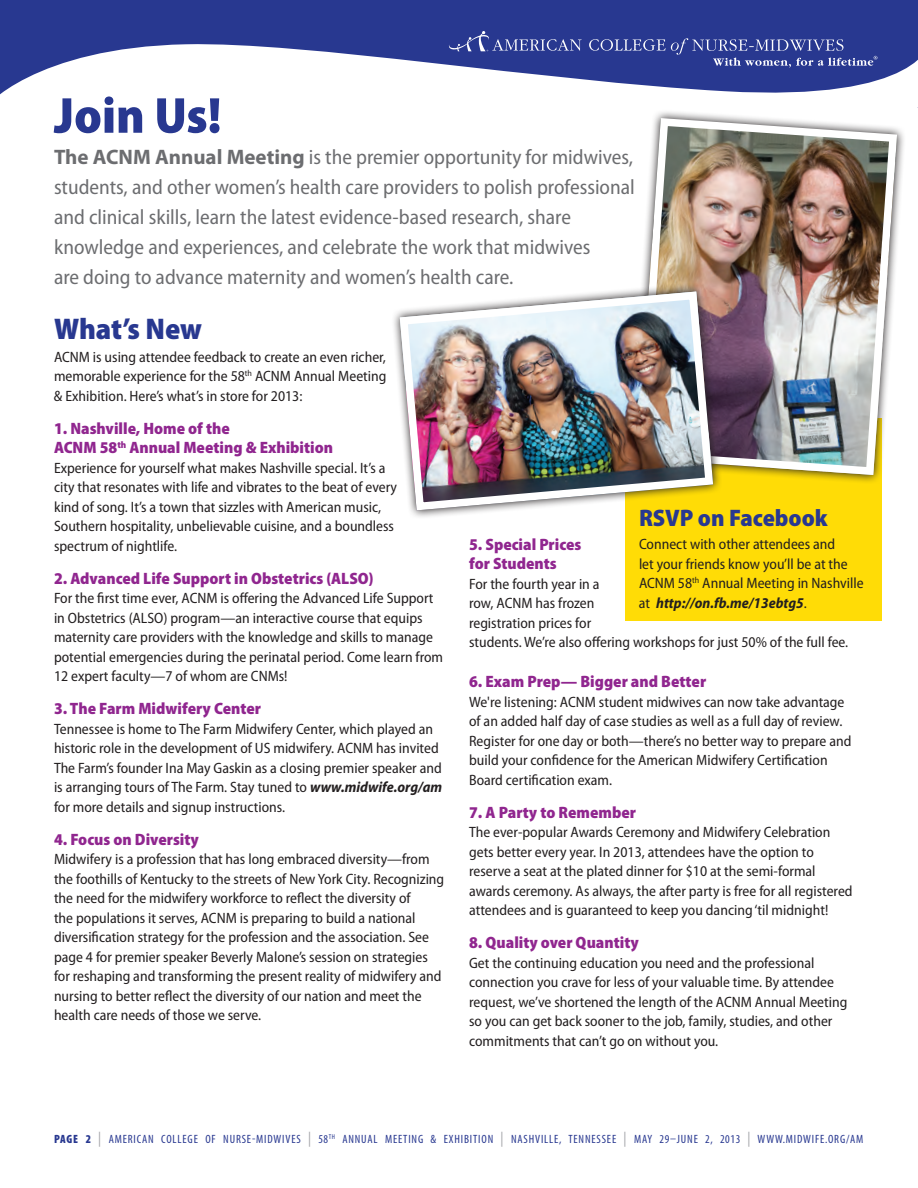
<style>
.page{position:relative;width:918px;height:1188px;background:#fff}
.page>*{position:absolute;margin:0;border:0;box-sizing:border-box;transform-origin:0 0}
.Section_Header{font:900 semi-condensed 51px "Myriad Pro";color:#283890}
.Subhead_20{font:900 semi-condensed 30px "Myriad Pro";letter-spacing:-.005em;color:#283890}
.Subhead_16{font:900 semi-condensed 24px "Myriad Pro";color:#283890}
.Introductory_Paragra{font:semi-condensed 21px/30px "Myriad Pro";color:#6c6d70}
.Subhead_12{font:900 semi-condensed 16.5px/19.5px "Myriad Pro";color:#90268f}
.Body_Text{font:semi-condensed 15px/19.5px "Myriad Pro";color:#231f20}
.t1{font:condensed 12px "Myriad Pro";letter-spacing:.07em;color:#283890}
.s1{font-weight:700;font-stretch:normal}
.s2{font-weight:700;font-style:italic}
.s3{font-weight:900}
.s4{font-size:15px;color:#a8a9ad}
</style>
<div class="page">
<svg style="left:0;top:0;width:914px;height:95px;fill:#283890"></svg>
<svg style="left:914px;top:0;width:4px;height:108px"></svg>
<svg style="left:449px;top:31px;width:133px;height:20px;background:#46539f"></svg>
<svg style="left:589px;top:38px;width:288px;height:29px;background:#42509d"></svg>
<div style="left:626px;top:418px;width:256px;height:203px;background:#ffdc06"></div>
<img style="left:642px;top:114px;width:259px;height:365px">
<svg style="left:394px;top:283px;width:328px;height:236px"></svg>
<img style="left:396px;top:287px;width:321px;height:227px">
<p class="Section_Header" style="left:54px;top:87px;width:169px">Join Us!</p>
<p class="Introductory_Paragra" style="left:54px;top:143px;width:582px"><span class="s1">The ACNM Annual Meeting</span> is the premier opportunity for midwives, students, and other women’s health care providers to polish professional and clinical skills, learn the latest evidence-based research, share knowledge and experiences, and celebrate the work that midwives<br>are doing to advance maternity and women’s health care.</p>
<p class="Subhead_20" style="left:54px;top:312px;width:150px">What’s New</p>
<p class="Body_Text" style="left:54px;top:348px;width:334px;text-align:justify">ACNM is using attendee feedback to create an even richer, memorable experience for the 58<sup>th</sup> ACNM Annual Meeting &amp; Exhibition. Here’s what’s in store for 2013:</p>
<p class="Subhead_12" style="left:54px;top:419px;width:281px">1. Nashville, Home of the<br>ACNM 58<sup>th</sup> Annual Meeting &amp; Exhibition</p>
<p class="Body_Text" style="left:54px;top:459px;width:345px">Experience for yourself what makes Nashville special. It’s a city that resonates with life and vibrates to the beat of every kind of song. It’s a town that sizzles with American music, Southern hospitality, unbelievable cuisine, and a boundless spectrum of nightlife.</p>
<p class="Subhead_12" style="left:54px;top:569px;width:321px">2. Advanced Life Support in Obstetrics (ALSO)</p>
<p class="Body_Text" style="left:54px;top:589px;width:391px">For the first time ever, ACNM is offering the Advanced Life Support in Obstetrics (ALSO) program—an interactive course that equips maternity care providers with the knowledge and skills to manage potential emergencies during the perinatal period. Come learn from 12 expert faculty—7 of whom are CNMs!</p>
<p class="Subhead_12" style="left:54px;top:699px;width:208px">3. The Farm Midwifery Center</p>
<p class="Body_Text" style="left:54px;top:720px;width:390px">Tennessee is home to The Farm Midwifery Center, which played an historic role in the development of US midwifery. ACNM has invited The Farm’s founder Ina May Gaskin as a closing premier speaker and is arranging tours of The Farm. Stay tuned to <span class="s2">www.midwife.org/am </span>for more details and signup instructions.</p>
<p class="Subhead_12" style="left:54px;top:830px;width:146px">4. Focus on Diversity</p>
<p class="Body_Text" style="left:54px;top:850px;width:392px">Midwifery is a profession that has long embraced diversity—from the foothills of Kentucky to the streets of New York City. Recognizing the need for the midwifery workforce to reflect the diversity of<br>the populations it serves, ACNM is preparing to build a national diversification strategy for the profession and the association. See page 4 for premier speaker Beverly Malone’s session on strategies for reshaping and transforming the present reality of midwifery and nursing to better reflect the diversity of our nation and meet the health care needs of those we serve.</p>
<p class="Subhead_16" style="left:639px;top:504px;width:190px">RSVP on Facebook</p>
<p class="Body_Text" style="left:639px;top:535px;width:226px">Connect with other attendees and<br>let your friends know you’ll be at the ACNM 58<sup>th</sup> Annual Meeting in Nashville at <span class="s2">http://on.fb.me/13ebtg5</span>.</p>
<p class="Subhead_12" style="left:469px;top:535px;width:114px">5. Special Prices for Students</p>
<p class="Body_Text" style="left:469px;top:575px;width:381px">For the fourth year in a<br>row, ACNM has frozen<br>registration prices for<br>students. We’re also offering workshops for just 50% of the full fee.</p>
<p class="Subhead_12" style="left:469px;top:672px;width:239px">6. Exam Prep— Bigger and Better</p>
<p class="Body_Text" style="left:469px;top:692px;width:384px">We're listening: ACNM student midwives can now take advantage of an added half day of case studies as well as a full day of review.<br>Register for one day or both—there’s no better way to prepare and build your confidence for the American Midwifery Certification Board certification exam.</p>
<p class="Subhead_12" style="left:469px;top:803px;width:168px">7. A Party to Remember</p>
<p class="Body_Text" style="left:469px;top:823px;width:385px">The ever-popular Awards Ceremony and Midwifery Celebration gets better every year. In 2013, attendees have the option to reserve a seat at the plated dinner for $10 at the semi-formal awards ceremony. As always, the after party is free for all registered attendees and is guaranteed to keep you dancing ‘til midnight!</p>
<p class="Subhead_12" style="left:469px;top:933px;width:171px">8. Quality over Quantity</p>
<p class="Body_Text" style="left:469px;top:953px;width:380px">Get the continuing education you need and the professional connection you crave for less of your valuable time. By attendee request, we’ve shortened the length of the ACNM Annual Meeting so you can get back sooner to the job, family, studies, and other commitments that can’t go on without you.</p>
<p class="t1" style="left:54px;top:1131px;width:811px"><span class="s3">PAGE 2</span> <span class="s4">|</span> AMERICAN COLLEGE OF NURSE-MIDWIVES <span class="s4">|</span> 58<sup>TH</sup> ANNUAL MEETING &amp; EXHIBITION <span class="s4">|</span> NASHVILLE, TENNESSEE <span class="s4">|</span> MAY 29–JUNE 2, 2013 <span class="s4">|</span> WWW.MIDWIFE.ORG/AM</p>
</div>
